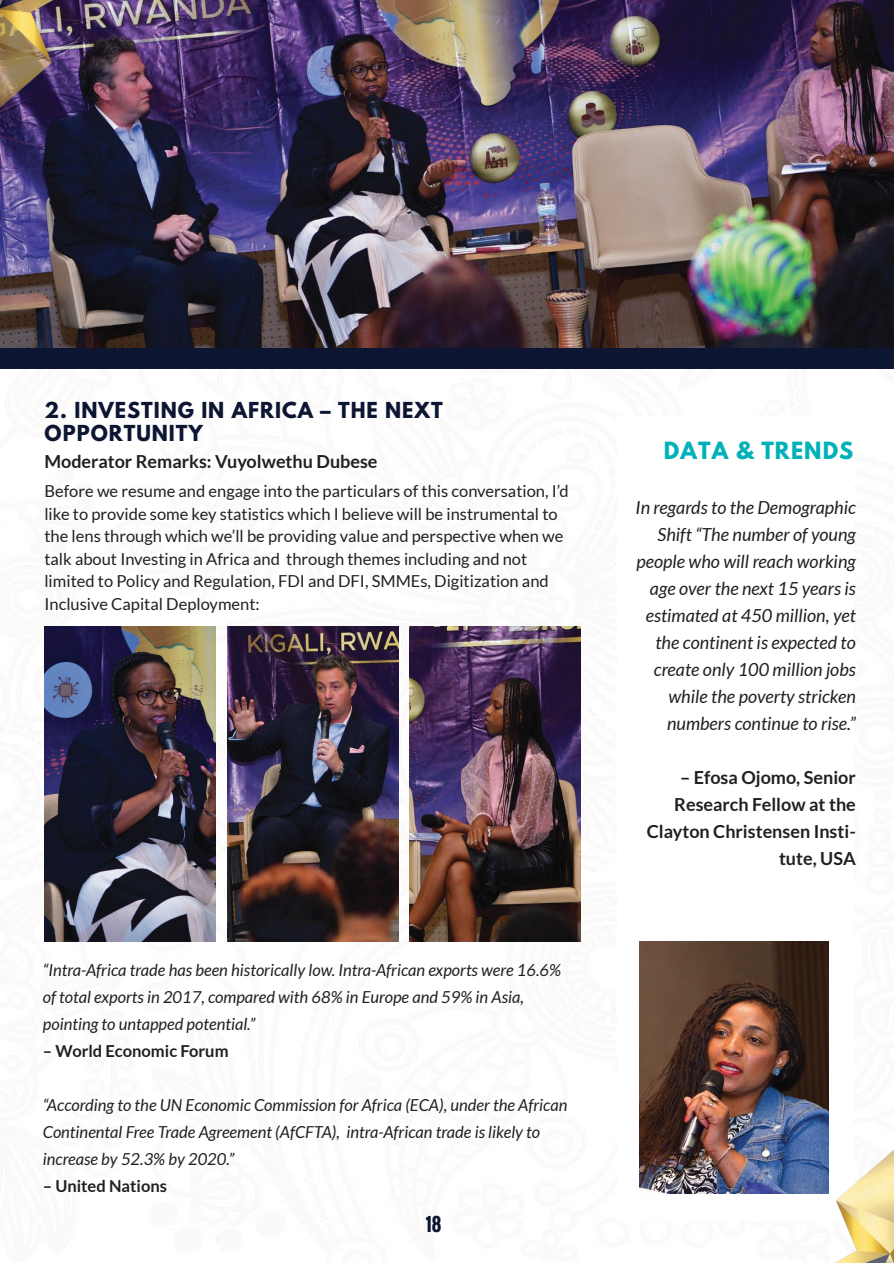
<style>
.page{position:relative;width:894px;height:1264px;background:#fff}
.page>*{position:absolute;margin:0;border:0;box-sizing:border-box;transform-origin:0 0}
.t1{font:700 21px "League Spartan";letter-spacing:.05em;color:#00b2b8}
.t2{font:700 19.5px/23.7px "League Spartan";letter-spacing:.05em;color:#0c1531}
.t3{font:italic 18px/27px "Lato";color:#221f20;text-align:right}
.t4{font:700 18px/27px "Lato";color:#221f20;text-align:right}
.t5{font:700 18px "Oswald";color:#0c1531}
.t6{font:16.5px/22.5px "Lato";color:#221f20}
.t7{font:italic 16.5px/27px "Lato";color:#221f20}
.t8{font:700 16.5px "Lato";color:#221f20}
</style>
<div class="page">
<img style="left:45px;top:626px;width:171px;height:315px">
<img style="left:227px;top:626px;width:171px;height:315px">
<img style="left:409px;top:626px;width:171px;height:315px">
<img style="left:0;top:0;width:893px;height:348px">
<div style="left:0;top:348px;width:893px;height:20px;background:#0c1531"></div>
<img style="left:639px;top:941px;width:189px;height:252px">
<img style="left:0;top:0;width:154px;height:156px">
<img style="left:733px;top:1107px;width:160px;height:155px">
<p class="t2" style="left:45px;top:398px;width:399px">2. INVESTING IN AFRICA – THE NEXT<br>OPPORTUNITY</p>
<p class="t4" style="left:44px;top:448px;width:334px">Moderator Remarks: Vuyolwethu Dubese</p>
<p class="t6" style="left:44px;top:480px;width:525px">Before we resume and engage into the particulars of this conversation, I’d like to provide some key statistics which I believe will be instrumental to the lens through which we’ll be providing value and perspective when we talk about Investing in Africa and through themes including and not limited to Policy and Regulation, FDI and DFI, SMMEs, Digitization and Inclusive Capital Deployment:</p>
<p class="t7" style="left:43px;top:957px;width:519px">“Intra-Africa trade has been historically low. Intra-African exports were 16.6% of total exports in 2017, compared with 68% in Europe and 59% in Asia, pointing to untapped potential.”</p>
<p class="t8" style="left:43px;top:1041px;width:187px">– World Economic Forum</p>
<p class="t7" style="left:43px;top:1092px;width:526px">“According to the UN Economic Commission for Africa (ECA), under the African<br>Continental Free Trade Agreement (AfCFTA), intra-African trade is likely to increase by 52.3% by 2020.”</p>
<p class="t8" style="left:43px;top:1176px;width:126px">– United Nations</p>
<p class="t5" style="left:426px;top:1210px;width:17px">18</p>
<p class="t1" style="left:663px;top:434px;width:191px">DATA &amp; TRENDS</p>
<p class="t3" style="left:635px;top:494px;width:222px">In regards to the Demographic<br>Shift “The number of young people who will reach working age over the next 15 years is estimated at 450 million, yet the continent is expected to create only 100 million jobs while the poverty stricken numbers continue to rise.”</p>
<p class="t4" style="left:646px;top:763px;width:210px">– Efosa Ojomo, Senior<br>Research Fellow at the<br>Clayton Christensen Insti&shy;tute, USA</p>
</div>
